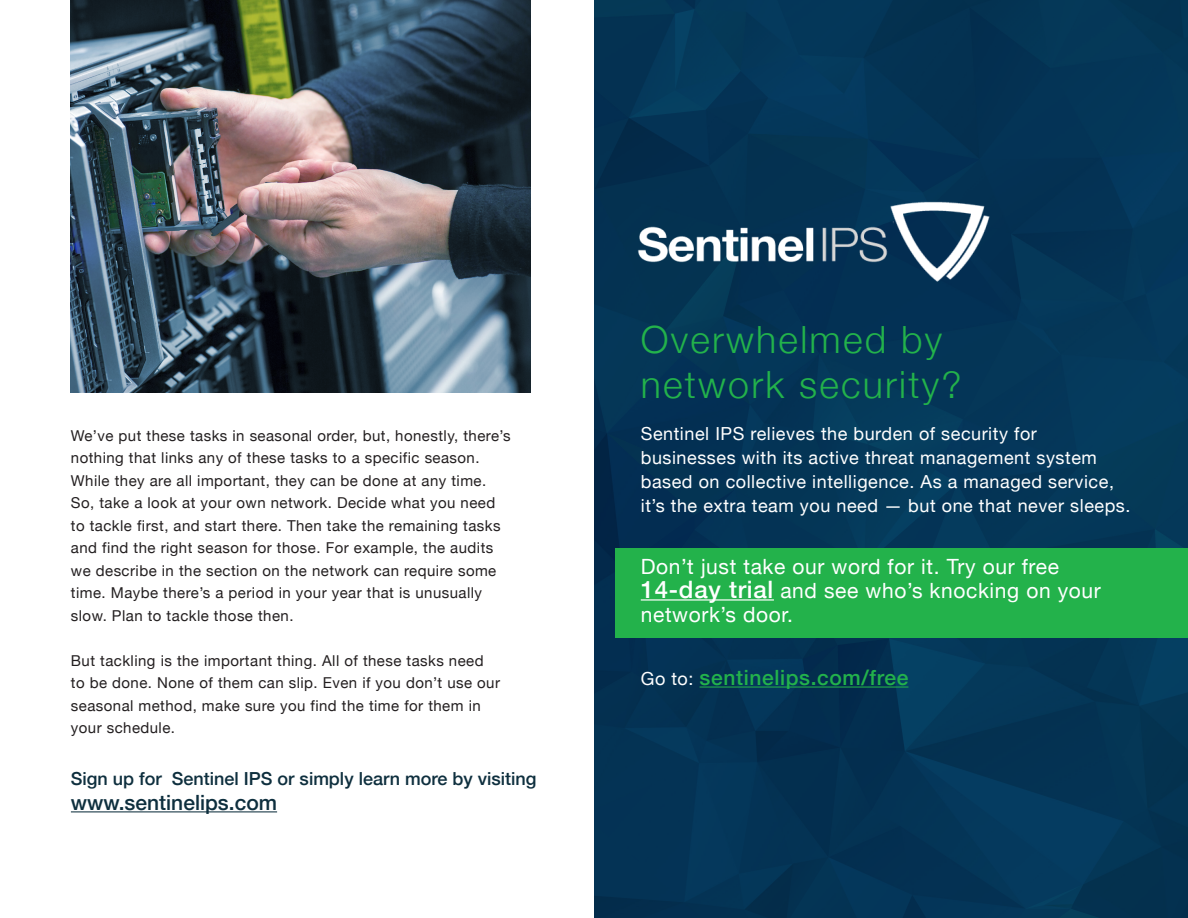
<style>
.page{position:relative;width:1188px;height:918px;background:#fff}
.page>*{position:absolute;margin:0;border:0;box-sizing:border-box;transform-origin:0 0}
.t1{font:300 37.5px "Helvetica Neue";letter-spacing:.06em;color:#23b24b}
.t2{font:21px "Helvetica Neue";letter-spacing:.03em;color:#fff}
.t3{font:500 21px "Helvetica Neue";letter-spacing:.03em;color:#23b24b}
.t4{font:500 21px "Helvetica Neue";color:#0e2f3e}
.t5{font:18px/24px "Helvetica Neue";letter-spacing:.03em;color:#fff}
.t6{font:500 18px "Helvetica Neue";color:#0e2f3e}
.t7{font:15px/22.5px "Helvetica Neue";letter-spacing:.03em;color:#231f20}
.s1{font-weight:500;font-size:24px}
.s2{font-weight:400;font-size:18px;color:#fff}
</style>
<div class="page">
<img style="left:71px;top:0;width:460px;height:392px">
<div style="left:594px;top:0;width:594px;height:918px;background:#043556"></div>
<hr style="left:71px;top:811px;width:206px;height:1px;background:#0e2f3e">
<div style="left:616px;top:548px;width:572px;height:90px;background:#23b24b"></div>
<img style="left:638px;top:201px;width:352px;height:81px">
<hr style="left:641px;top:599px;width:133px;height:2px;background:#fff">
<hr style="left:700px;top:687px;width:208px;height:1px;background:#23b24b">
<p class="t7" style="left:71px;top:425px;width:441px">We’ve put these tasks in seasonal order, but, honestly, there’s nothing that links any of these tasks to a specific season.<br>While they are all important, they can be done at any time.<br>So, take a look at your own network. Decide what you need to tackle first, and start there. Then take the remaining tasks and find the right season for those. For example, the audits we describe in the section on the network can require some time. Maybe there’s a period in your year that is unusually slow. Plan to tackle those then.</p>
<p class="t7" style="left:71px;top:650px;width:431px">But tackling is the important thing. All of these tasks need to be done. None of them can slip. Even if you don’t use our seasonal method, make sure you find the time for them in your schedule.</p>
<p class="t6" style="left:71px;top:764px;width:467px">Sign up for Sentinel IPS or simply learn more by visiting</p>
<p class="t4" style="left:71px;top:786px;width:208px">www.sentinelips.com</p>
<p class="t1" style="left:641px;top:309px;width:303px">Overwhelmed by</p>
<p class="t1" style="left:641px;top:354px;width:322px">network security?</p>
<p class="t5" style="left:641px;top:423px;width:491px">Sentinel IPS relieves the burden of security for businesses with its active threat management system based on collective intelligence. As a managed service, it’s the extra team you need — but one that never sleeps.</p>
<p class="t2" style="left:641px;top:552px;width:420px">Don’t just take our word for it. Try our free</p>
<p class="t2" style="left:641px;top:576px;width:462px"><span class="s1">14-day trial</span> and see who’s knocking on your</p>
<p class="t2" style="left:641px;top:600px;width:154px">network’s door.</p>
<p class="t3" style="left:641px;top:661px;width:269px"><span class="s2">Go to:</span> sentinelips.com/free</p>
</div>
